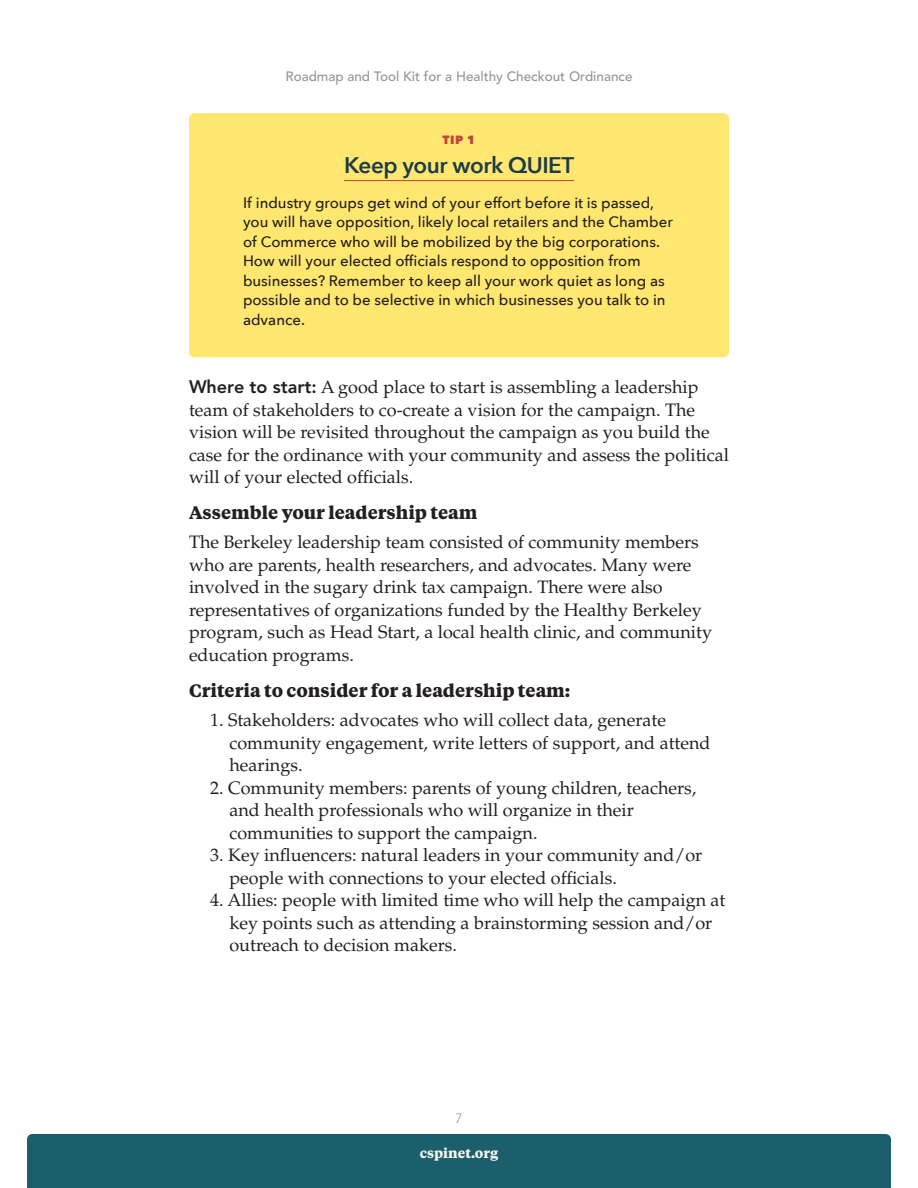
<style>
.page{position:relative;width:918px;height:1188px;background:#fff}
.page>*{position:absolute;margin:0;border:0;box-sizing:border-box;transform-origin:0 0}
.Subheads{font:600 22.5px "Avenir Next";letter-spacing:-.02em;color:#1e3b47}
.Main_Text{font:18px/22.5px "Palatino LT Std";color:#231f20}
.Second_Subhead{font:700 18px "Tiempos Text";color:#231f20}
.Main_Text-2{font:500 15px/19.5px "Avenir Next";color:#231f20}
.t1{font:500 13.5px "Avenir LT Std";color:#939598}
.t2{font:700 13.5px "Tiempos Text";color:#f7f6ef}
.t3{font:300 13.5px "Avenir LT Std";color:#939598}
.Figures___Tables{font:800 12px "Avenir Next";color:#c2443e}
.s1{font-family:"Avenir LT Std";font-weight:800}
</style>
<div class="page">
<div style="left:27px;top:1134px;width:864px;height:54px;background:#1b5e6c"></div>
<div style="left:189px;top:113px;width:540px;height:244px;background:#ffe770;border-radius:5px"></div>
<hr style="left:344px;top:180px;width:230px;height:1px;background:#c2443e">
<p class="t1" style="left:285px;top:68px;width:349px">Roadmap and Tool Kit for a Healthy Checkout Ordinance</p>
<p class="Figures___Tables" style="left:443px;top:132px;width:34px">TIP 1</p>
<p class="Subheads" style="left:344px;top:146px;width:232px">Keep your work QUIET</p>
<p class="Main_Text-2" style="left:243px;top:192px;width:431px">If industry groups get wind of your effort before it is passed, you will have opposition, likely local retailers and the Chamber of Commerce who will be mobilized by the big corporations.<br>How will your elected officials respond to opposition from businesses? Remember to keep all your work quiet as long as possible and to be selective in which businesses you talk to in advance.</p>
<p class="Main_Text" style="left:189px;top:376px;width:542px"><span class="s1">Where to start:</span> A good place to start is assembling a leadership team of stakeholders to co-create a vision for the campaign. The vision will be revisited throughout the campaign as you build the case for the ordinance with your community and assess the political will of your elected officials.</p>
<p class="Second_Subhead" style="left:189px;top:500px;width:290px">Assemble your leadership team</p>
<p class="Main_Text" style="left:189px;top:531px;width:525px">The Berkeley leadership team consisted of community members who are parents, health researchers, and advocates. Many were involved in the sugary drink tax campaign. There were also representatives of organizations funded by the Healthy Berkeley program, such as Head Start, a local health clinic, and community education programs.</p>
<p class="Second_Subhead" style="left:189px;top:678px;width:383px">Criteria to consider for a leadership team:</p>
<p class="Main_Text" style="left:230px;top:709px;width:483px;text-indent:-20px">1. Stakeholders: advocates who will collect data, generate community engagement, write letters of support, and attend hearings.</p>
<p class="Main_Text" style="left:230px;top:777px;width:468px;text-indent:-20px">2. Community members: parents of young children, teachers, and health professionals who will organize in their communities to support the campaign.</p>
<p class="Main_Text" style="left:230px;top:844px;width:474px;text-indent:-20px">3. Key influencers: natural leaders in your community and/or people with connections to your elected officials.</p>
<p class="Main_Text" style="left:230px;top:889px;width:498px;text-indent:-20px">4. Allies: people with limited time who will help the campaign at key points such as attending a brainstorming session and/or outreach to decision makers.</p>
<p class="t3" style="left:455px;top:1111px;width:9px">7</p>
<p class="t2" style="left:420px;top:1143px;width:80px">cspinet.org</p>
</div>
